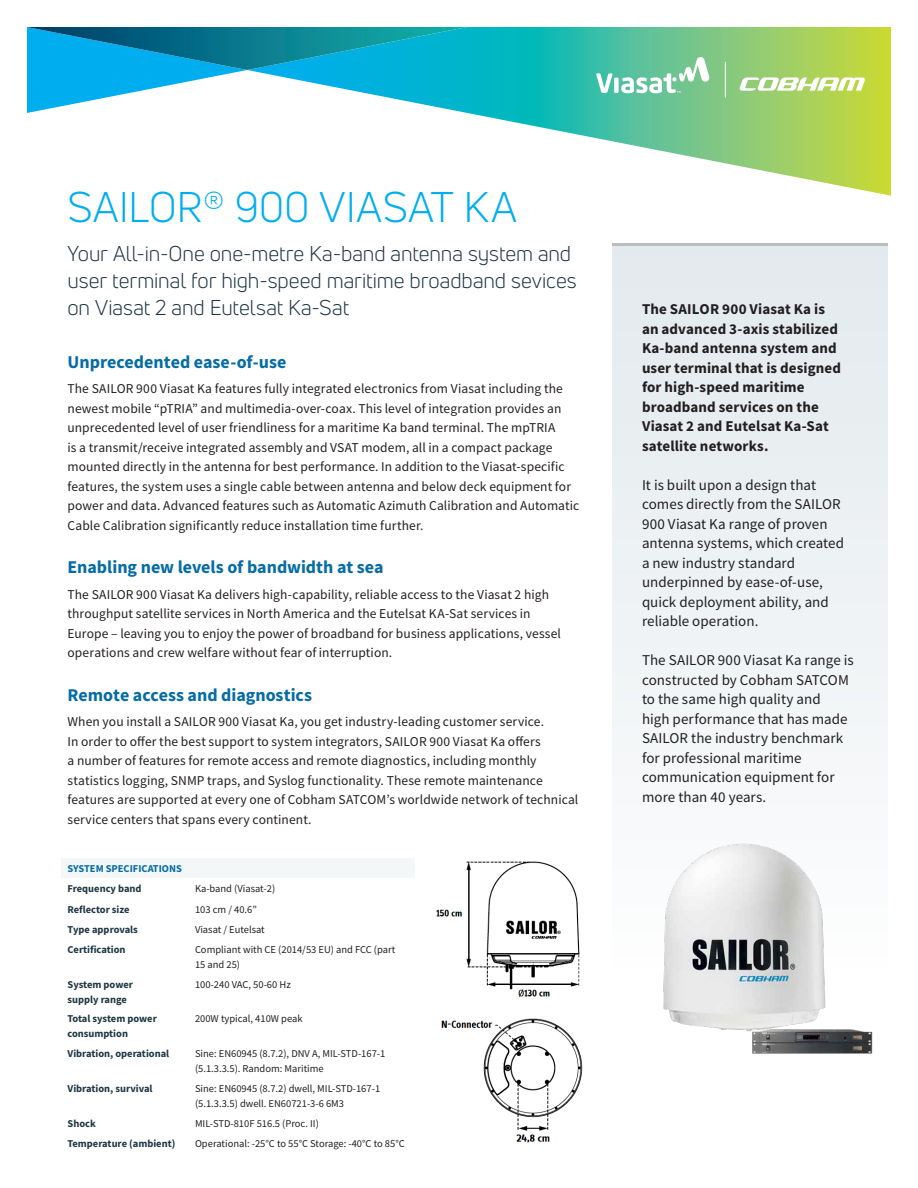
<style>
.page{position:relative;width:918px;height:1188px;background:#fff}
.page>*{position:absolute;margin:0;border:0;box-sizing:border-box;transform-origin:0 0}
.Commercial_Headline{font:42px "Uni Neue";letter-spacing:.01em;color:#00aeef}
.Subhead{font:21px/27px "Uni Neue";letter-spacing:-.005em;color:#1e3743}
.Body_Header{font:700 18px "Source Sans Pro";color:#066ca4}
.Body{font:15px/19.5px "Source Sans Pro";letter-spacing:.005em;color:#231f20}
.Body-2{font:700 15px/19.5px "Source Sans Pro";letter-spacing:.005em;color:#231f20}
.Body-3{font:13.5px/19.5px "Source Sans Pro";letter-spacing:.005em;color:#231f20}
.Table_Text{font:10.5px/15px "Source Sans Pro";color:#231f20}
.Table_Text_Bold{font:700 10.5px/15px "Source Sans Pro";color:#1e3743}
.Table_Header_Text{font:700 10.5px "Source Sans Pro";color:#066ca4}
.s1{color:#fff}
</style>
<div class="page">
<img style="left:436px;top:861px;width:147px;height:282px">
<svg style="left:467px;top:27px;width:424px;height:169px"></svg>
<svg style="left:27px;top:27px;width:440px;height:86px"></svg>
<svg style="left:739px;top:77px;width:126px;height:14px"></svg>
<svg style="left:596px;top:57px;width:114px;height:36px"></svg>
<hr style="left:725px;top:62px;width:1px;height:36px;background:#fff">
<div style="left:62px;top:858px;width:353px;height:20px;background:#f3f7f8"></div>
<div style="left:612px;top:243px;width:276px;height:732px;background:#edf1f3"></div>
<img style="left:620px;top:829px;width:258px;height:225px">
<p class="Commercial_Headline" style="left:68px;top:181px;width:451px">SAILOR® 900 VIASAT KA</p>
<p class="Subhead" style="left:68px;top:240px;width:511px">Your All-in-One one-metre Ka-band antenna system and user terminal for high-speed maritime broadband sevices on Viasat 2 and Eutelsat Ka-Sat</p>
<p class="Body_Header" style="left:68px;top:350px;width:220px">Unprecedented ease-of-use</p>
<p class="Body-3" style="left:68px;top:379px;width:513px">The SAILOR 900 Viasat Ka features fully integrated electronics from Viasat including the newest mobile “pTRIA” and multimedia-over-coax. This level of integration provides an unprecedented level of user friendliness for a maritime Ka band terminal. The mpTRIA<br>is a transmit/receive integrated assembly and VSAT modem, all in a compact package mounted directly in the antenna for best performance. In addition to the Viasat-specific features, the system uses a single cable between antenna and below deck equipment for power and data. Advanced features such as Automatic Azimuth Calibration and Automatic Cable Calibration significantly reduce installation time further.</p>
<p class="Body_Header" style="left:68px;top:555px;width:318px">Enabling new levels of bandwidth at sea</p>
<p class="Body-3" style="left:68px;top:585px;width:495px">The SAILOR 900 Viasat Ka delivers high-capability, reliable access to the Viasat 2 high throughput satellite services in North America and the Eutelsat KA-Sat services in Europe – leaving you to enjoy the power of broadband for business applications, vessel operations and crew welfare without fear of interruption.</p>
<p class="Body_Header" style="left:68px;top:683px;width:246px">Remote access and diagnostics</p>
<p class="Body-3" style="left:68px;top:712px;width:512px">When you install a SAILOR 900 Viasat Ka, you get industry-leading customer service.<br>In order to offer the best support to system integrators, SAILOR 900 Viasat Ka offers<br>a number of features for remote access and remote diagnostics, including monthly statistics logging, SNMP traps, and Syslog functionality. These remote maintenance features are supported at every one of Cobham SATCOM’s worldwide network of technical service centers that spans every continent.</p>
<p class="Table_Header_Text" style="left:68px;top:861px;width:116px">SYSTEM SPECIFICATIONS</p>
<p class="Table_Text_Bold" style="left:68px;top:881px;width:76px">Frequency band</p>
<p class="Table_Text" style="left:195px;top:881px;width:82px">Ka-band (Viasat-2)</p>
<p class="Table_Text_Bold" style="left:68px;top:902px;width:64px">Reflector size</p>
<p class="Table_Text" style="left:195px;top:902px;width:63px">103 cm / 40.6”</p>
<p class="Table_Text_Bold" style="left:68px;top:922px;width:72px">Type approvals</p>
<p class="Table_Text" style="left:195px;top:922px;width:79px">Viasat / Eutelsat <span class="s1">a</span></p>
<p class="Table_Text_Bold" style="left:68px;top:942px;width:60px">Certification</p>
<p class="Table_Text" style="left:195px;top:942px;width:202px">Compliant with CE (2014/53 EU) and FCC (part<br>15 and 25)</p>
<p class="Table_Text_Bold" style="left:68px;top:976px;width:67px">System power</p>
<p class="Table_Text_Bold" style="left:68px;top:991px;width:61px">supply range</p>
<p class="Table_Text" style="left:195px;top:977px;width:97px">100-240 VAC, 50-60 Hz</p>
<p class="Table_Text_Bold" style="left:68px;top:1011px;width:91px">Total system power consumption</p>
<p class="Table_Text" style="left:195px;top:1011px;width:109px">200W typical, 410W peak</p>
<p class="Table_Text_Bold" style="left:68px;top:1046px;width:103px">Vibration, operational</p>
<p class="Table_Text" style="left:195px;top:1046px;width:192px">Sine: EN60945 (8.7.2), DNV A, MIL-STD-167-1 (5.1.3.3.5). Random: Maritime</p>
<p class="Table_Text_Bold" style="left:68px;top:1081px;width:87px">Vibration, survival</p>
<p class="Table_Text" style="left:195px;top:1081px;width:187px">Sine: EN60945 (8.7.2) dwell, MIL-STD-167-1 (5.1.3.3.5) dwell. EN60721-3-6 6M3</p>
<p class="Table_Text_Bold" style="left:68px;top:1116px;width:30px">Shock</p>
<p class="Table_Text" style="left:195px;top:1116px;width:125px">MIL-STD-810F 516.5 (Proc. II)</p>
<p class="Table_Text_Bold" style="left:68px;top:1136px;width:109px">Temperature (ambient)</p>
<p class="Table_Text" style="left:195px;top:1136px;width:211px">Operational: -25°C to 55°C Storage: -40°C to 85°C</p>
<p class="Body-2" style="left:642px;top:299px;width:201px">The SAILOR 900 Viasat Ka is an advanced 3-axis stabilized<br>Ka-band antenna system and user terminal that is designed for high-speed maritime broadband services on the<br>Viasat 2 and Eutelsat Ka-Sat satellite networks.</p>
<p class="Body" style="left:642px;top:475px;width:204px">It is built upon a design that comes directly from the SAILOR<br>900 Viasat Ka range of proven antenna systems, which created a new industry standard underpinned by ease-of-use, quick deployment ability, and reliable operation.</p>
<p class="Body" style="left:642px;top:650px;width:213px">The SAILOR 900 Viasat Ka range is constructed by Cobham SATCOM to the same high quality and<br>high performance that has made<br>SAILOR the industry benchmark for professional maritime communication equipment for more than 40 years.</p>
</div>
